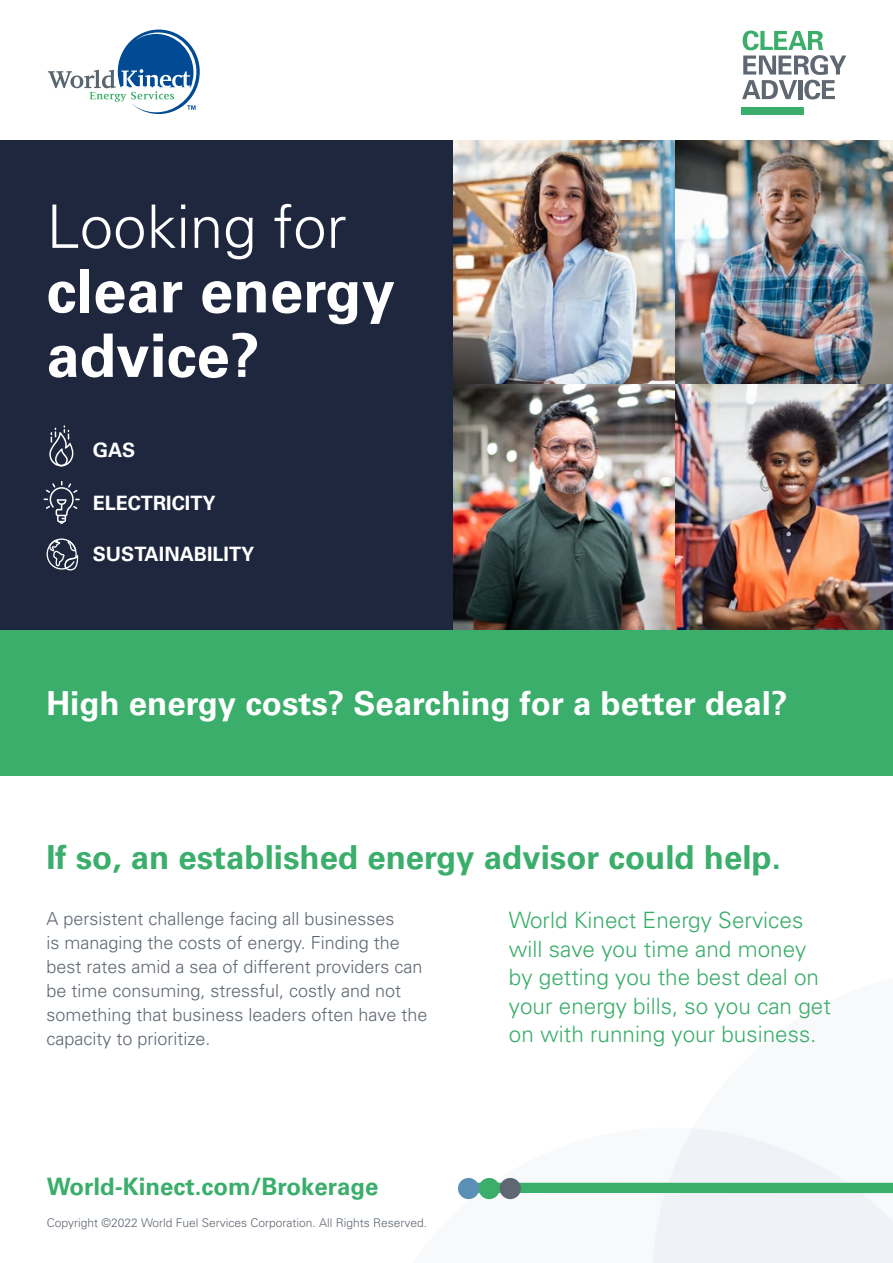
<style>
.page{position:relative;width:893px;height:1263px;background:#fff}
.page>*{position:absolute;margin:0;border:0;box-sizing:border-box;transform-origin:0 0}
.t1{font:60px/64.5px "Univers LT 65 Bd";color:#fff}
.t2{font:60px "Univers LT 45 Lt";color:#fff}
.t3{font:33px "Univers LT 65 Bd";color:#3aae6a}
.t4{font:33px "Univers LT 65 Bd";color:#fff}
.t5{font:24px "Univers LT 65 Bd";color:#3aae6a}
.t6{font:22.5px/28.5px "Univers LT 45 Lt";color:#3aae6a}
.t7{font:19.8px "Univers LT 65 Bd";color:#fff}
.t8{font:18px/24px "Univers LT 45 Lt";color:#5f6872}
.t9{font:12px "Univers LT 45 Lt";color:#5f6872}
</style>
<div class="page">
<svg style="left:458px;top:1128px;width:435px;height:135px"></svg>
<div style="left:468px;top:1183px;width:425px;height:10px;background:#3aae6a"></div>
<div style="left:479px;top:1178px;width:21px;height:21px;background:#3aae6a;border-radius:50%"></div>
<div style="left:458px;top:1178px;width:21px;height:21px;background:#5a90b6;border-radius:50%"></div>
<div style="left:500px;top:1178px;width:21px;height:21px;background:#5f6872;border-radius:50%"></div>
<div style="left:0;top:627px;width:893px;height:149px;background:#3aae6a"></div>
<img style="left:674px;top:140px;width:219px;height:245px">
<img style="left:674px;top:385px;width:219px;height:244px">
<img style="left:452px;top:140px;width:222px;height:245px">
<img style="left:452px;top:385px;width:222px;height:244px">
<svg style="left:48px;top:30px;width:152px;height:84px"></svg>
<div style="left:742px;top:107px;width:62px;height:8px;background:#3aae6a"></div>
<svg style="left:742px;top:31px;width:104px;height:68px"></svg>
<div style="left:0;top:140px;width:452px;height:489px;background:#1f273f"></div>
<svg style="left:49px;top:425px;width:24px;height:41px"></svg>
<svg style="left:44px;top:481px;width:36px;height:43px"></svg>
<svg style="left:47px;top:538px;width:32px;height:32px"></svg>
<h1 class="t2" style="left:46px;top:190px;width:302px">Looking for</h1>
<h1 class="t1" style="left:46px;top:259px;width:350px">clear energy advice?</h1>
<p class="t7" style="left:93px;top:438px;width:44px">GAS</p>
<p class="t7" style="left:93px;top:491px;width:124px">ELECTRICITY</p>
<p class="t7" style="left:93px;top:542px;width:163px">SUSTAINABILITY</p>
<h2 class="t4" style="left:46px;top:684px;width:743px">High energy costs? Searching for a better deal?</h2>
<h2 class="t3" style="left:46px;top:838px;width:736px">If so, an established energy advisor could help.</h2>
<p class="t8" style="left:46px;top:906px;width:383px">A persistent challenge facing all businesses<br>is managing the costs of energy. Finding the best rates amid a sea of different providers can be time consuming, stressful, costly and not something that business leaders often have the capacity to prioritize.</p>
<h3 class="t5" style="left:47px;top:1172px;width:333px">World-Kinect.com/Brokerage</h3>
<p class="t9" style="left:47px;top:1215px;width:382px">Copyright ©2022 World Fuel Services Corporation. All Rights Reserved.</p>
<p class="t6" style="left:509px;top:906px;width:323px">World Kinect Energy Services will save you time and money by getting you the best deal on your energy bills, so you can get on with running your business.</p>
</div>
